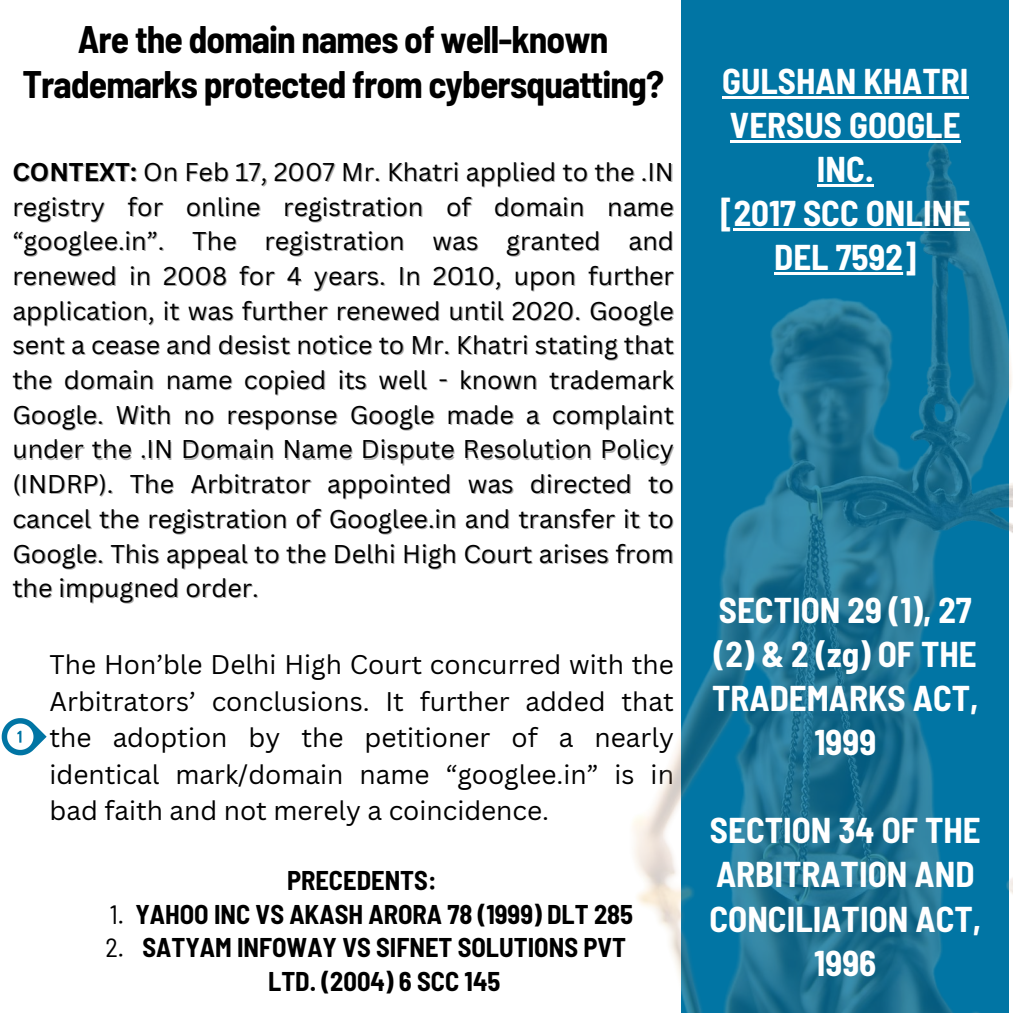
<style>
.page{position:relative;width:1013px;height:1013px;background:#fff}
.page>*{position:absolute;margin:0;border:0;box-sizing:border-box;transform-origin:0 0}
.t1{font:700 semi-condensed 37.5px/45px "Barlow";letter-spacing:-.025em;color:#000;text-align:center}
.t2{font:700 semi-condensed 35px/44px "Barlow";color:#fff;text-align:center}
.t3{font:700 semi-condensed 26.5px "Barlow";color:#000}
.t4{font:semi-condensed 26.5px "Barlow";color:#000}
.t5{font:26.25px/36.5px "Canva Sans";color:#000;text-align:justify}
.t6{font:25px/34.8px "Canva Sans";color:#000;text-align:justify}
.s1{font-weight:700}
.s2{font-weight:400}
</style>
<div class="page">
<div style="left:681px;top:0;width:328px;height:1012px;background:#0175a4"></div>
<img style="left:633px;top:96px;width:379px;height:916px">
<hr style="left:722px;top:96px;width:246px;height:3px;background:#fff">
<hr style="left:730px;top:140px;width:230px;height:3px;background:#fff">
<hr style="left:817px;top:184px;width:56px;height:3px;background:#fff">
<svg style="left:720px;top:228px;width:13px;height:3px"></svg>
<hr style="left:733px;top:228px;width:237px;height:3px;background:#fff">
<hr style="left:774px;top:272px;width:142px;height:3px;background:#fff">
<svg style="left:1px;top:718px;width:45px;height:38px"></svg>
<h1 class="t1" style="left:22px;top:16px;width:643px">Are the domain names of well-known<br>Trademarks protected from cybersquatting?</h1>
<p class="t6" style="left:12px;top:154px;width:663px"><span class="s1">CONTEXT:</span> On Feb 17, 2007 Mr. Khatri applied to the .IN registry for online registration of domain name “googlee.in”. The registration was granted and renewed in 2008 for 4 years. In 2010, upon further application, it was further renewed until 2020. Google sent a cease and desist notice to Mr. Khatri stating that the domain name copied its well - known trademark Google. With no response Google made a complaint under the .IN Domain Name Dispute Resolution Policy (INDRP). The Arbitrator appointed was directed to cancel the registration of Googlee.in and transfer it to Google. This appeal to the Delhi High Court arises from the impugned order.</p>
<p class="t5" style="left:50px;top:645px;width:626px">The Hon’ble Delhi High Court concurred with the Arbitrators’ conclusions. It further added that the adoption by the petitioner of a nearly identical mark/domain name “googlee.in” is in bad faith and not merely a coincidence.</p>
<p class="t3" style="left:287px;top:863px;width:151px">PRECEDENTS:</p>
<p class="t3" style="left:110px;top:897px;width:525px"><span class="s2">1.</span> YAHOO INC VS AKASH ARORA 78 (1999) DLT 285</p>
<p class="t3" style="left:142px;top:930px;width:485px">SATYAM INFOWAY VS SIFNET SOLUTIONS PVT</p>
<p class="t3" style="left:268px;top:964px;width:234px">LTD. (2004) 6 SCC 145</p>
<p class="t4" style="left:105px;top:930px;width:20px">2.</p>
<h2 class="t2" style="left:720px;top:58px;width:251px">GULSHAN KHATRI<br>VERSUS GOOGLE<br>INC.<br>[2017 SCC ONLINE<br>DEL 7592]</h2>
<h2 class="t2" style="left:712px;top:587px;width:268px">SECTION 29 (1), 27 (2) &amp; 2 (zg) OF THE<br>TRADEMARKS ACT,<br>1999</h2>
<h2 class="t2" style="left:709px;top:807px;width:273px">SECTION 34 OF THE<br>ARBITRATION AND<br>CONCILIATION ACT,<br>1996</h2>
</div>
